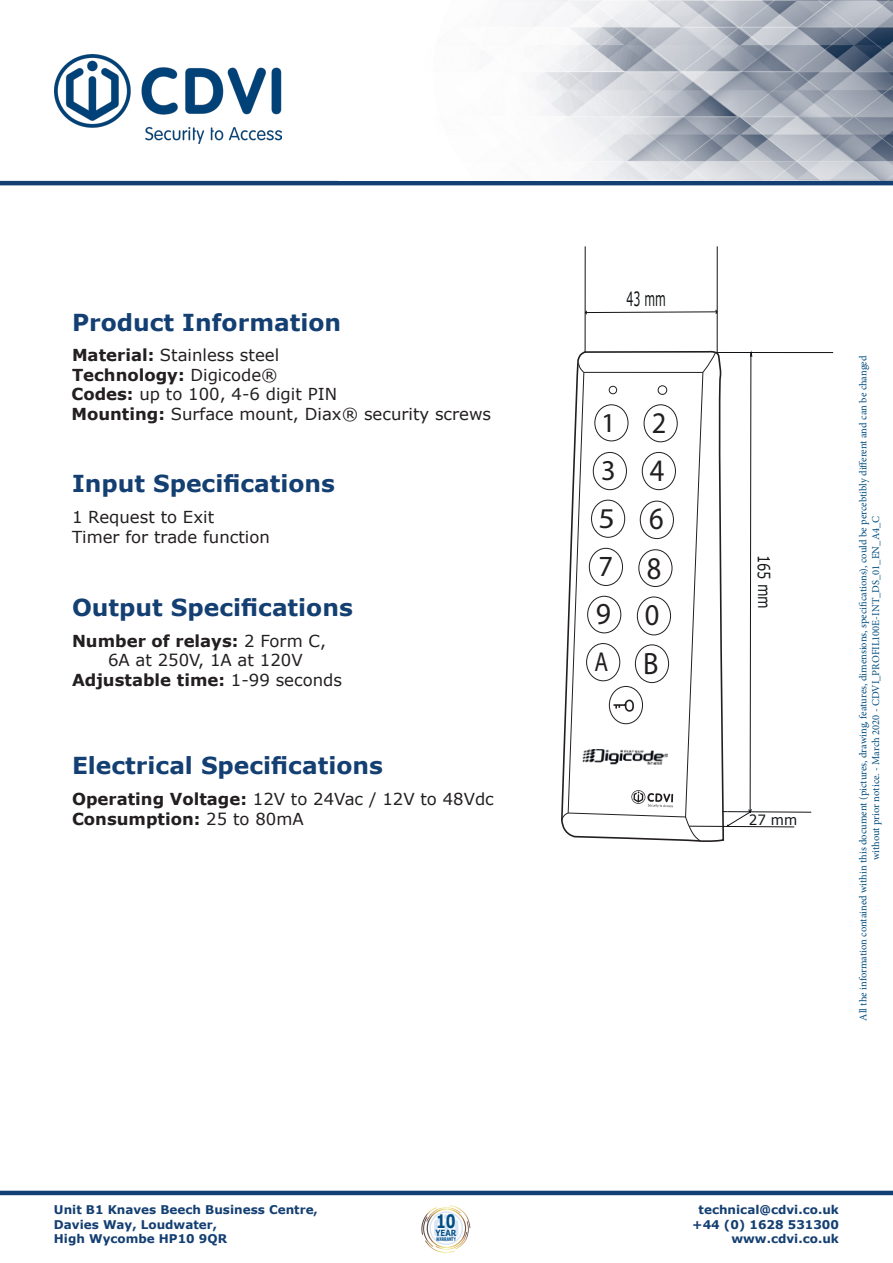
<style>
.page{position:relative;width:893px;height:1263px;background:#fff}
.page>*{position:absolute;margin:0;border:0;box-sizing:border-box;transform-origin:0 0}
.t1{font:30.6px "Myriad Pro";color:#231f20}
.t2{font:29.25px "Myriad Pro";color:#231f20}
.t3{font:28.8px/47.8px "Myriad Pro";color:#231f20}
.t4{font:27.45px "Myriad Pro";color:#231f20;scale:1.04 1}
.t5{font:27.45px "Myriad Pro";color:#231f20;scale:.82 1}
.t6{font:700 23.4px "Verdana";color:#143f72}
.t7{font:19.65px "Verdana";color:#111416;scale:.56 1}
.t8{font:700 18.6px "Verdana";color:#014f85;scale:.75 1}
.t9{font:16.65px "Verdana";color:#111416;scale:.77 1}
.t10{font:16.5px "Verdana";color:#231f20}
.t11{font:700 16.5px "Verdana";color:#231f20}
.t12{font:14.25px "Verdana";color:#111416;scale:.95 1}
.t13{font:700 12px "Verdana";color:#143f72}
.t14{font:10.5px/12.6px "Minion Pro";color:#014d7f;text-align:center}
.t15{font:700 8.55px "Verdana";color:#014f85;scale:.82 1}
.t16{font:700 4.95px "Verdana";color:#014f85;scale:.62 1}
.s1{font-weight:700}
.s2{font-weight:400}
.s3{font-size:30px}
.s4{font-size:31.35px}
.s5{font-size:31.2px}
.s6{font-size:31.65px}
.s7{font-size:30.3px}
.s8{font-size:30.9px}
</style>
<div class="page">
<hr style="left:0;top:1191px;width:893px;height:4px;background:#143f72">
<img style="left:54px;top:54px;width:228px;height:89px">
<hr style="left:0;top:181px;width:893px;height:4px;background:#143f72">
<img style="left:522px;top:0;width:371px;height:181px">
<svg style="left:561px;top:246px;width:272px;height:596px"></svg>
<svg style="left:421px;top:1205px;width:49px;height:48px"></svg>
<p class="t6" style="left:72px;top:307px;width:271px">Product Information</p>
<p class="t10" style="left:72px;top:344px;width:209px"><span class="s1">Material:</span> Stainless steel</p>
<p class="t11" style="left:72px;top:364px;width:207px">Technology: <span class="s2">Digicode®</span></p>
<p class="t10" style="left:71px;top:384px;width:267px"><span class="s1">Codes:</span> up to 100, 4-6 digit PIN</p>
<p class="t10" style="left:71px;top:404px;width:421px"><span class="s1">Mounting:</span> Surface mount, Diax® security screws</p>
<p class="t6" style="left:72px;top:468px;width:265px">Input Specifications</p>
<p class="t10" style="left:72px;top:507px;width:144px">1 Request to Exit</p>
<p class="t10" style="left:72px;top:526px;width:199px">Timer for trade function</p>
<p class="t6" style="left:72px;top:592px;width:282px">Output Specifications</p>
<p class="t11" style="left:72px;top:630px;width:256px">Number of relays: <span class="s2">2 Form C,</span></p>
<p class="t10" style="left:108px;top:650px;width:196px">6A at 250V, 1A at 120V</p>
<p class="t11" style="left:72px;top:669px;width:272px">Adjustable time: <span class="s2">1-99 seconds</span></p>
<p class="t6" style="left:72px;top:750px;width:312px">Electrical Specifications</p>
<p class="t10" style="left:72px;top:789px;width:423px"><span class="s1">Operating Voltage:</span> 12V to 24Vac / 12V to 48Vdc</p>
<p class="t11" style="left:72px;top:808px;width:233px">Consumption: <span class="s2">25 to 80mA</span></p>
<p class="t13" style="left:54px;top:1202px;width:266px">Unit B1 Knaves Beech Business Centre,</p>
<p class="t13" style="left:54px;top:1216px;width:165px">Davies Way, Loudwater,</p>
<p class="t13" style="left:54px;top:1231px;width:175px">High Wycombe HP10 9QR</p>
<p class="t8" style="left:436px;top:1209px;width:27px">10</p>
<p class="t16" style="left:436px;top:1236px;width:33px">WARRANTY</p>
<p class="t15" style="left:435px;top:1227px;width:27px">YEAR</p>
<p class="t7" style="left:626px;top:286px;width:72px">43 mm</p>
<p class="t4" style="left:601px;top:406px;width:64px">1 <span class="s3">2</span></p>
<p class="t3" style="left:598px;top:446px;width:67px">3 <span class="s4">4<br></span>5 <span class="s5">6</span></p>
<p class="t2" style="left:598px;top:548px;width:65px">7 <span class="s6">8</span></p>
<p class="t1" style="left:596px;top:594px;width:65px">9 <span class="s7">0</span></p>
<p class="t5" style="left:594px;top:645px;width:79px">A <span class="s8">B</span></p>
<p class="t9" style="left:774px;top:554px;width:72px;rotate:89deg">165 mm</p>
<p class="t12" style="left:749px;top:810px;width:52px">27 mm</p>
<p class="t14" style="left:857px;top:1020px;width:667px;rotate:-90deg">All the information contained within this document (pictures, drawing, features, dimensions, specifications), could be percebtibly different and can be changed without prior notice. - March 2020 - CDVI_PROFIL100E-INT_DS_01_EN_A4_C</p>
<p class="t13" style="left:699px;top:1202px;width:142px">technical@cdvi.co.uk</p>
<p class="t13" style="left:692px;top:1216px;width:148px">+44 (0) 1628 531300</p>
<p class="t13" style="left:731px;top:1231px;width:109px">www.cdvi.co.uk</p>
</div>
